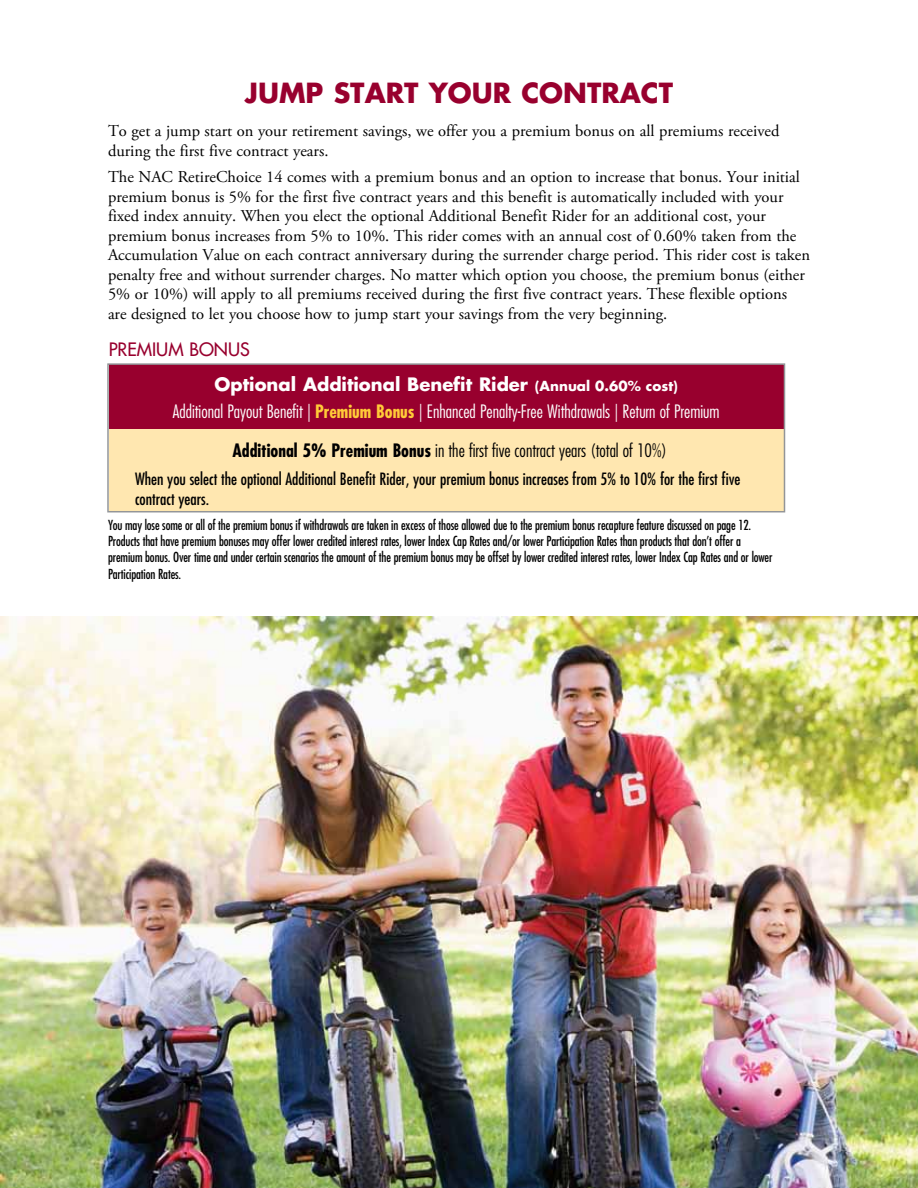
<style>
.page{position:relative;width:918px;height:1188px;background:#fff}
.page>*{position:absolute;margin:0;border:0;box-sizing:border-box;transform-origin:0 0}
.t1{font:700 27px "Futura Std";color:#98002e}
.t2{font:300 condensed 18px/27px "Futura Std";color:#fff;text-align:center}
.t3{font:300 condensed 18px "Futura Std";color:#000}
.t4{font:500 18px "Futura Std";color:#98002e}
.t5{font:16.5px/19.5px "Adobe Garamond Pro";color:#000}
.t6{font:condensed 16.5px/19.5px "Futura Std";color:#000}
.t7{font:condensed 13.5px/16.2px "Futura Std";letter-spacing:-.01em;color:#000;scale:.95 1}
.s1{font-weight:700;font-stretch:normal}
.s2{font-weight:700;font-stretch:normal;font-size:13.5px}
.s3{font-weight:700;color:#ffca38}
.s4{font-weight:700}
</style>
<div class="page">
<div style="left:109px;top:365px;width:675px;height:64px;background:#98002e"></div>
<div style="left:109px;top:429px;width:675px;height:82px;background:#ffe7b0"></div>
<div style="left:107px;top:363px;width:678px;height:149px;border:2px solid #939598"></div>
<img style="left:0;top:617px;width:918px;height:571px">
<h1 class="t1" style="left:245px;top:75px;width:429px">JUMP START YOUR CONTRACT</h1>
<p class="t5" style="left:108px;top:122px;width:673px">To get a jump start on your retirement savings, we offer you a premium bonus on all premiums received during the first five contract years.</p>
<p class="t5" style="left:108px;top:168px;width:704px">The NAC RetireChoice 14 comes with a premium bonus and an option to increase that bonus. Your initial premium bonus is 5% for the first five contract years and this benefit is automatically included with your fixed index annuity. When you elect the optional Additional Benefit Rider for an additional cost, your premium bonus increases from 5% to 10%. This rider comes with an annual cost of 0.60% taken from the Accumulation Value on each contract anniversary during the surrender charge period. This rider cost is taken penalty free and without surrender charges. No matter which option you choose, the premium bonus (either 5% or 10%) will apply to all premiums received during the first five contract years. These flexible options<br>are designed to let you choose how to jump start your savings from the very beginning.</p>
<p class="t4" style="left:109px;top:338px;width:12px">PREMIUM</p>
<p class="t4" style="left:189px;top:338px;width:37px">BONUS</p>
<p class="t2" style="left:173px;top:371px;width:548px"><span class="s1">Optional Additional Benefit Rider</span> <span class="s2">(Annual 0.60% cost)<br></span>Additional Payout Benefit | <span class="s3">Premium Bonus</span> | Enhanced Penalty-Free Withdrawals | Return of Premium</p>
<p class="t3" style="left:232px;top:440px;width:436px"><span class="s4">Additional 5% Premium Bonus</span> in the first five contract years (total of 10%)</p>
<p class="t6" style="left:135px;top:470px;width:607px">When you select the optional Additional Benefit Rider, your premium bonus increases from 5% to 10% for the first five contract years.</p>
<p class="t7" style="left:108px;top:517px;width:701px">You may lose some or all of the premium bonus if withdrawals are taken in excess of those allowed due to the premium bonus recapture feature discussed on page 12.<br>Products that have premium bonuses may offer lower credited interest rates, lower Index Cap Rates and/or lower Participation Rates than products that don’t offer a premium bonus. Over time and under certain scenarios the amount of the premium bonus may be offset by lower credited interest rates, lower Index Cap Rates and or lower Participation Rates.</p>
</div>
